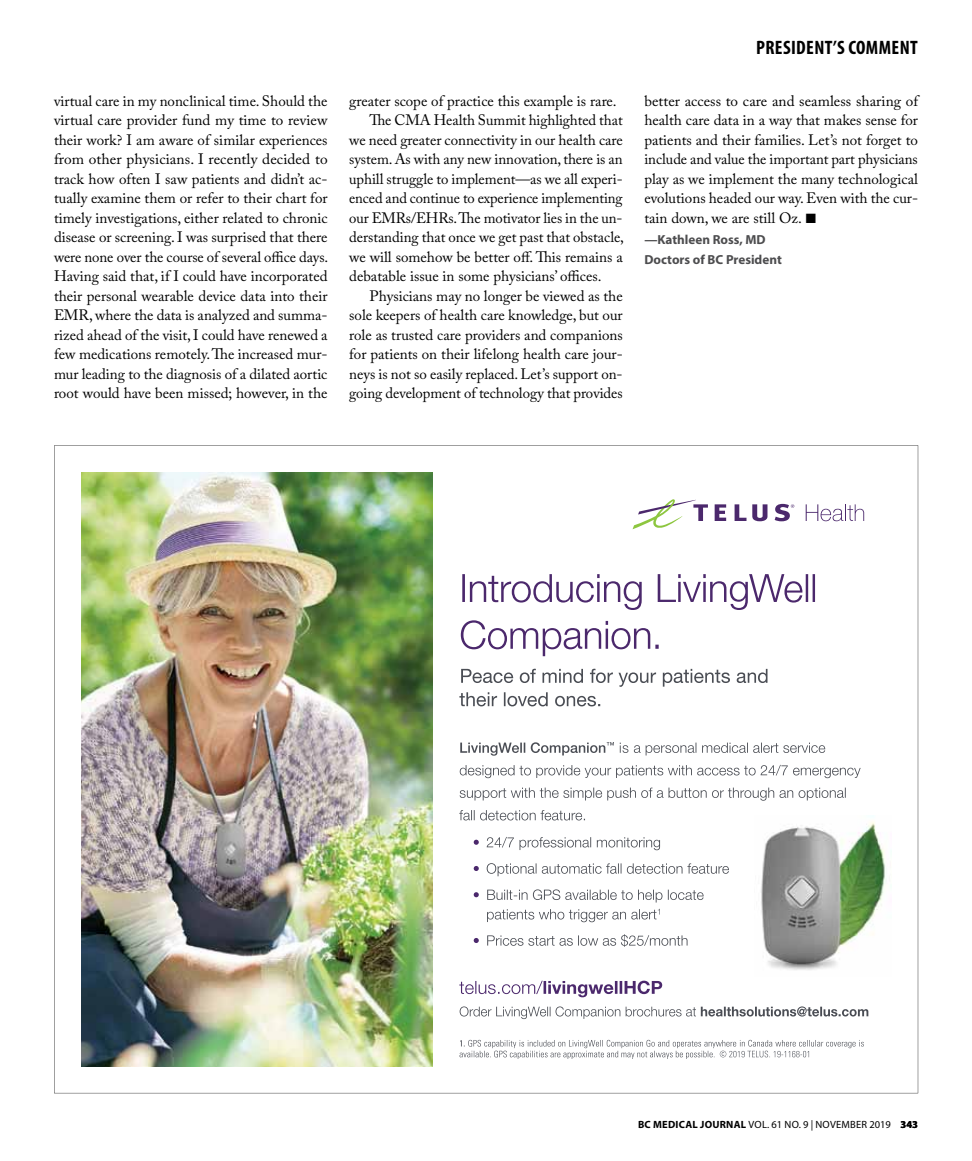
<style>
.page{position:relative;width:972px;height:1161px;background:#fff}
.page>*{position:absolute;margin:0;border:0;box-sizing:border-box;transform-origin:0 0}
.t1{font:700 condensed 19.5px "Myriad Pro";letter-spacing:.02em;color:#000}
.t2{font:15px/19.5px "Adobe Caslon Pro";color:#000;text-align:justify}
.t3{font:700 13.2px/19.5px "Myriad Pro";color:#4d4d4f}
.t4{font:10.5px "Myriad Pro";letter-spacing:.02em;color:#000}
.s1{font-weight:700}
</style>
<div class="page">
<img style="left:54px;top:445px;width:864px;height:648px">
<p class="t2" style="left:54px;top:91px;width:276px">virtual care in my nonclinical time. Should the virtual care provider fund my time to review their work? I am aware of similar experiences from other physicians. I recently decided to track how often I saw patients and didn’t ac&shy;tually examine them or refer to their chart for timely investigations, either related to chronic disease or screening. I was surprised that there were none over the course of several office days.<br>Having said that, if I could have incorporated their personal wearable device data into their EMR, where the data is analyzed and summa&shy;rized ahead of the visit, I could have renewed a few medications remotely. The increased mur&shy;mur leading to the diagnosis of a dilated aortic root would have been missed; however, in the</p>
<p class="t2" style="left:349px;top:91px;width:269px">greater scope of practice this example is rare.</p>
<p class="t2" style="left:369px;top:110px;width:255px">The CMA Health Summit highlighted that</p>
<p class="t2" style="left:349px;top:130px;width:275px">we need greater connectivity in our health care</p>
<p class="t2" style="left:349px;top:149px;width:275px">system. As with any new innovation, there is an</p>
<p class="t2" style="left:349px;top:169px;width:275px">uphill struggle to implement—as we all experi-</p>
<p class="t2" style="left:349px;top:188px;width:275px">enced and continue to experience implementing</p>
<p class="t2" style="left:349px;top:208px;width:275px">our EMRs/EHRs. The motivator lies in the un-</p>
<p class="t2" style="left:349px;top:227px;width:276px">derstanding that once we get past that obstacle,</p>
<p class="t2" style="left:349px;top:247px;width:275px">we will somehow be better off. This remains a</p>
<p class="t2" style="left:349px;top:266px;width:254px">debatable issue in some physicians’ offices.</p>
<p class="t2" style="left:369px;top:286px;width:255px">Physicians may no longer be viewed as the</p>
<p class="t2" style="left:349px;top:305px;width:275px">sole keepers of health care knowledge, but our</p>
<p class="t2" style="left:349px;top:325px;width:275px">role as trusted care providers and companions</p>
<p class="t2" style="left:349px;top:344px;width:275px">for patients on their lifelong health care jour-</p>
<p class="t2" style="left:349px;top:364px;width:275px">neys is not so easily replaced. Let’s support on-</p>
<p class="t2" style="left:349px;top:383px;width:275px">going development of technology that provides</p>
<h1 class="t1" style="left:756px;top:35px;width:163px">PRESIDENT’S COMMENT</h1>
<p class="t2" style="left:644px;top:91px;width:275px">better access to care and seamless sharing of health care data in a way that makes sense for patients and their families. Let’s not forget to include and value the important part physicians play as we implement the many technological evolutions headed our way. Even with the cur&shy;tain down, we are still Oz. ■</p>
<p class="t3" style="left:644px;top:229px;width:139px">—Kathleen Ross, MD<br>Doctors of BC President</p>
<p class="t4" style="left:638px;top:1118px;width:281px"><span class="s1">BC Medical Journal</span> VOL. 61 NO. 9 | NOVEMBER 2019 <span class="s1">343</span></p>
</div>
